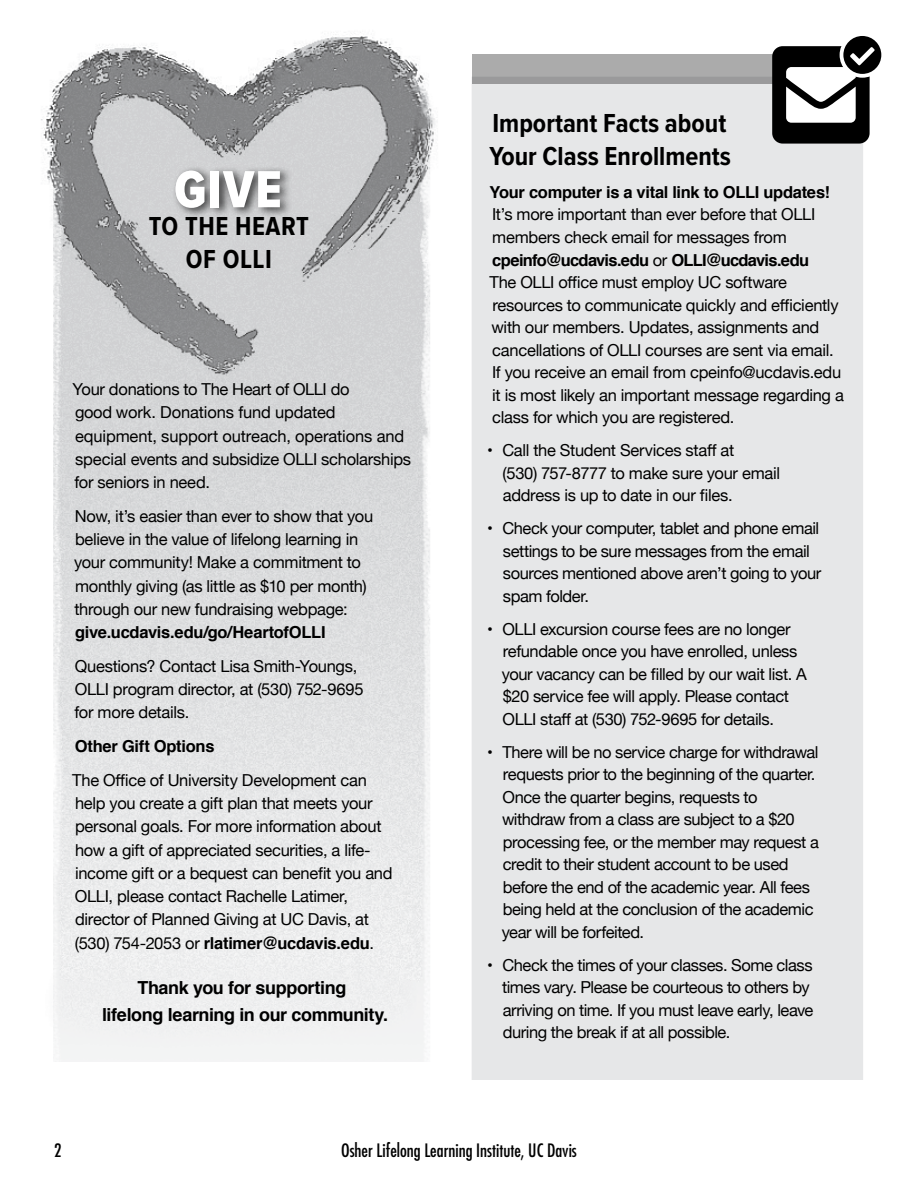
<style>
.page{position:relative;width:918px;height:1188px;background:#fff}
.page>*{position:absolute;margin:0;border:0;box-sizing:border-box;transform-origin:0 0}
.CPEo_H_2{font:54px "Proxima Nova Cond Extrabld";color:#fff}
.CPEo_H_2-2{font:700 27px/33px "Proxima Nova Cond";color:#000}
.CPEo_H_2-3{font:700 27px "Proxima Nova Cond";letter-spacing:.02em;color:#000}
.CPEo_p{font:700 18px/26.2px "Helvetica";letter-spacing:-.025em;color:#000;text-align:center}
.CPEo_footer{font:condensed 18px "Futura";color:#000}
.CPEo_FOLIO_LT{font:condensed 18px "Futura";color:#000}
.CPEo_p-2{font:16.5px/22.5px "Helvetica Neue";letter-spacing:-.02em;color:#000}
.CPEo_p-3{font:700 16.5px "Helvetica";letter-spacing:-.015em;color:#000}
.s1{font-family:"Helvetica";font-weight:700}
</style>
<div class="page">
<div style="left:472px;top:84px;width:391px;height:996px;background:#e6e7e8"></div>
<div style="left:472px;top:54px;width:307px;height:30px;background:linear-gradient(to right,#a7a7a7,#a7a7a7)"></div>
<svg style="left:772px;top:36px;width:109px;height:108px"></svg>
<img style="left:41px;top:32px;width:394px;height:1029px">
<div style="left:172px;top:165px;width:121px;height:54px;background:#000;opacity:.75"></div>
<p class="CPEo_H_2" style="left:174px;top:159px;width:109px">GIVE</p>
<p class="CPEo_H_2-3" style="left:149px;top:211px;width:162px">TO THE HEART</p>
<p class="CPEo_H_2-2" style="left:186px;top:244px;width:88px">OF OLLI</p>
<p class="CPEo_p-2" style="left:72px;top:379px;width:340px;line-height:23.2px">Your donations to The Heart of OLLI do<br>good work. Donations fund updated equipment, support outreach, operations and special events and subsidize OLLI scholarships for seniors in need.</p>
<p class="CPEo_p-2" style="left:74px;top:505px;width:301px;line-height:23.2px">Now, it’s easier than ever to show that you believe in the value of lifelong learning in your community! Make a commitment to monthly giving (as little as $10 per month) through our new fundraising webpage: <span class="s1">give.ucdavis.edu/go/HeartofOLLI</span></p>
<p class="CPEo_p-2" style="left:75px;top:655px;width:291px;line-height:23.2px">Questions? Contact Lisa Smith-Youngs,<br>OLLI program director, at (530) 752-9695 for more details.</p>
<p class="CPEo_p-3" style="left:75px;top:733px;width:141px">Other Gift Options</p>
<p class="CPEo_p-2" style="left:72px;top:769px;width:322px;line-height:23.2px">The Office of University Development can help you create a gift plan that meets your personal goals. For more information about how a gift of appreciated securities, a life&shy;income gift or a bequest can benefit you and OLLI, please contact Rachelle Latimer, director of Planned Giving at UC Davis, at (530) 754-2053 or <span class="s1">rlatimer@ucdavis.edu</span>.</p>
<p class="CPEo_p" style="left:102px;top:975px;width:288px">Thank you for supporting<br>lifelong learning in our community.</p>
<p class="CPEo_H_2-2" style="left:489px;top:108px;width:243px">Important Facts about<br>Your Class Enrollments</p>
<p class="CPEo_p-2" style="left:489px;top:181px;width:356px"><span class="s1">Your computer is a vital link to OLLI updates!<br></span>It’s more important than ever before that OLLI members check email for messages from <span class="s1">cpeinfo@ucdavis.edu</span> or <span class="s1">OLLI@ucdavis.edu<br></span>The OLLI office must employ UC software resources to communicate quickly and efficiently with our members. Updates, assignments and cancellations of OLLI courses are sent via email.<br>If you receive an email from cpeinfo@ucdavis.edu it is most likely an important message regarding a class for which you are registered.</p>
<p class="CPEo_p-2" style="left:503px;top:440px;width:279px;text-indent:-15px">• Call the Student Services staff at<br>(530) 757-8777 to make sure your email address is up to date in our files.</p>
<p class="CPEo_p-2" style="left:503px;top:518px;width:320px;text-indent:-16px">• Check your computer, tablet and phone email settings to be sure messages from the email sources mentioned above aren’t going to your spam folder.</p>
<p class="CPEo_p-2" style="left:502px;top:619px;width:307px;text-indent:-15px">• OLLI excursion course fees are no longer refundable once you have enrolled, unless your vacancy can be filled by our wait list. A $20 service fee will apply. Please contact OLLI staff at (530) 752-9695 for details.</p>
<p class="CPEo_p-2" style="left:502px;top:742px;width:319px;text-indent:-15px">• There will be no service charge for withdrawal requests prior to the beginning of the quarter.<br>Once the quarter begins, requests to withdraw from a class are subject to a $20 processing fee, or the member may request a credit to their student account to be used before the end of the academic year. All fees being held at the conclusion of the academic year will be forfeited.</p>
<p class="CPEo_p-2" style="left:502px;top:955px;width:313px;text-indent:-15px">• Check the times of your classes. Some class times vary. Please be courteous to others by arriving on time. If you must leave early, leave during the break if at all possible.</p>
<p class="CPEo_FOLIO_LT" style="left:54px;top:1140px;width:9px">2</p>
<p class="CPEo_footer" style="left:341px;top:1140px;width:237px">Osher Lifelong Learning Institute, UC Davis</p>
</div>
